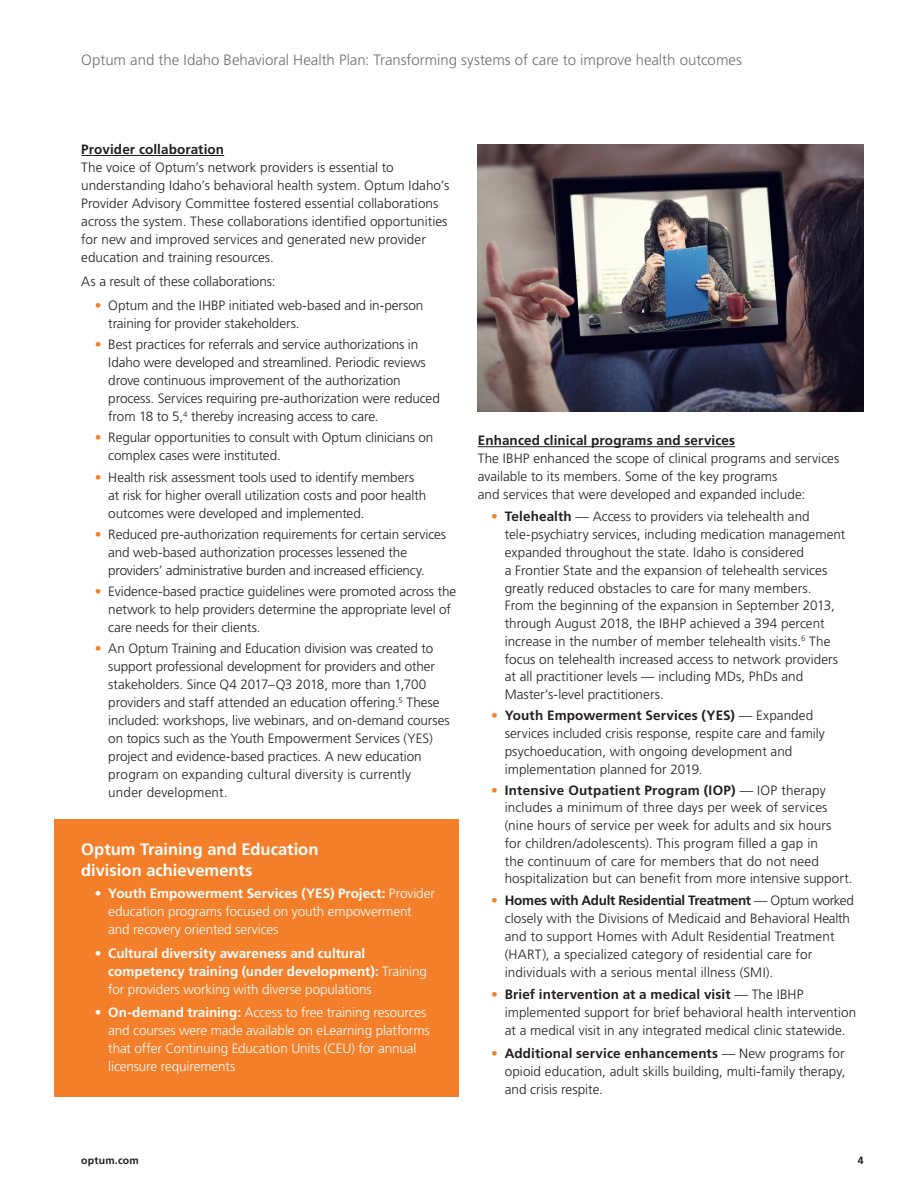
<style>
.page{position:relative;width:918px;height:1188px;background:#fff}
.page>*{position:absolute;margin:0;border:0;box-sizing:border-box;transform-origin:0 0}
.First_level_headin{font:700 16.5px/21px "Frutiger LT Std";color:#fff}
.Title__2nd_page{font:300 15px "Frutiger LT Std";letter-spacing:-.005em;color:#717074}
.Body_copy{font:300 13.5px/18px "Frutiger LT Std";color:#231f20}
.Body_copy-2{font:300 13.5px/18px "Frutiger LT Std";letter-spacing:-.01em;color:#fff}
.Body_copy-3{font:700 13.5px/18px "Frutiger LT Std";color:#fff}
.Sign-off{font:700 10.5px "Frutiger LT Std";letter-spacing:.02em;color:#231f20}
.s1{font-weight:700}
.s2{font-weight:700;color:#f48026}
.s3{font-weight:300}
</style>
<div class="page">
<div style="left:54px;top:819px;width:405px;height:277px;background:#f47f2a"></div>
<hr style="left:81px;top:155px;width:143px;height:1px;background:#231f20">
<hr style="left:478px;top:446px;width:257px;height:1px;background:#231f20">
<img style="left:478px;top:144px;width:386px;height:267px">
<p class="Title__2nd_page" style="left:81px;top:52px;width:662px">Optum and the Idaho Behavioral Health Plan: Transforming systems of care to improve health outcomes</p>
<p class="Body_copy" style="left:81px;top:141px;width:370px"><span class="s1">Provider collaboration<br></span>The voice of Optum’s network providers is essential to understanding Idaho’s behavioral health system. Optum Idaho’s Provider Advisory Committee fostered essential collaborations across the system. These collaborations identified opportunities for new and improved services and generated new provider education and training resources.</p>
<p class="Body_copy" style="left:81px;top:272px;width:196px">As a result of these collaborations:</p>
<p class="Body_copy" style="left:108px;top:297px;width:317px;text-indent:-13px"><span class="s2">•</span> Optum and the IHBP initiated web-based and in-person training for provider stakeholders.</p>
<p class="Body_copy" style="left:108px;top:336px;width:333px;text-indent:-13px"><span class="s2">•</span> Best practices for referrals and service authorizations in Idaho were developed and streamlined. Periodic reviews drove continuous improvement of the authorization process. Services requiring pre-authorization were reduced from 18 to 5,<sup>4</sup> thereby increasing access to care.</p>
<p class="Body_copy" style="left:108px;top:429px;width:327px;text-indent:-13px"><span class="s2">•</span> Regular opportunities to consult with Optum clinicians on complex cases were instituted.</p>
<p class="Body_copy" style="left:108px;top:468px;width:320px;text-indent:-13px"><span class="s2">•</span> Health risk assessment tools used to identify members at risk for higher overall utilization costs and poor health outcomes were developed and implemented.</p>
<p class="Body_copy" style="left:108px;top:526px;width:339px;text-indent:-13px"><span class="s2">•</span> Reduced pre-authorization requirements for certain services and web-based authorization processes lessened the providers’ administrative burden and increased efficiency.</p>
<p class="Body_copy" style="left:108px;top:583px;width:350px;text-indent:-13px"><span class="s2">•</span> Evidence-based practice guidelines were promoted across the network to help providers determine the appropriate level of care needs for their clients.</p>
<p class="Body_copy" style="left:108px;top:640px;width:343px;text-indent:-13px"><span class="s2">•</span> An Optum Training and Education division was created to support professional development for providers and other stakeholders. Since Q4 2017–Q3 2018, more than 1,700 providers and staff attended an education offering.<sup>5</sup> These included: workshops, live webinars, and on-demand courses on topics such as the Youth Empowerment Services (YES) project and evidence-based practices. A new education program on expanding cultural diversity is currently<br>under development.</p>
<p class="First_level_headin" style="left:81px;top:839px;width:239px">Optum Training and Education division achievements</p>
<p class="Body_copy-2" style="left:108px;top:885px;width:328px;text-indent:-13px"><span class="s1">• Youth Empowerment Services (YES) Project:</span> Provider education programs focused on youth empowerment and recovery oriented services</p>
<p class="Body_copy-3" style="left:108px;top:944px;width:320px;text-indent:-13px">• Cultural diversity awareness and cultural competency training (under development): <span class="s3">Training for providers working with diverse populations</span></p>
<p class="Body_copy-2" style="left:108px;top:1004px;width:323px;text-indent:-13px"><span class="s1">• On-demand training:</span> Access to free training resources and courses were made available on eLearning platforms that offer Continuing Education Units (CEU) for annual licensure requirements</p>
<p class="Body_copy" style="left:478px;top:432px;width:363px"><span class="s1">Enhanced clinical programs and services<br></span>The IBHP enhanced the scope of clinical programs and services available to its members. Some of the key programs<br>and services that were developed and expanded include:</p>
<p class="Body_copy" style="left:505px;top:508px;width:342px;text-indent:-13px"><span class="s2">•</span> <span class="s1">Telehealth</span> — Access to providers via telehealth and tele-psychiatry services, including medication management expanded throughout the state. Idaho is considered<br>a Frontier State and the expansion of telehealth services greatly reduced obstacles to care for many members.<br>From the beginning of the expansion in September 2013, through August 2018, the IBHP achieved a 394 percent increase in the number of member telehealth visits.<sup>6</sup> The focus on telehealth increased access to network providers at all practitioner levels — including MDs, PhDs and Master’s-level practitioners.</p>
<p class="Body_copy" style="left:505px;top:707px;width:322px;text-indent:-14px"><span class="s2">•</span> <span class="s1">Youth Empowerment Services (YES)</span> — Expanded services included crisis response, respite care and family psychoeducation, with ongoing development and implementation planned for 2019.</p>
<p class="Body_copy" style="left:505px;top:781px;width:349px;text-indent:-14px"><span class="s2">•</span> <span class="s1">Intensive Outpatient Program (IOP)</span> — IOP therapy includes a minimum of three days per week of services (nine hours of service per week for adults and six hours<br>for children/adolescents). This program filled a gap in<br>the continuum of care for members that do not need hospitalization but can benefit from more intensive support.</p>
<p class="Body_copy" style="left:505px;top:891px;width:351px;text-indent:-14px"><span class="s2">•</span> <span class="s1">Homes with Adult Residential Treatment</span> — Optum worked closely with the Divisions of Medicaid and Behavioral Health and to support Homes with Adult Residential Treatment (HART), a specialized category of residential care for individuals with a serious mental illness (SMI).</p>
<p class="Body_copy" style="left:505px;top:986px;width:353px;text-indent:-14px"><span class="s2">•</span> <span class="s1">Brief intervention at a medical visit</span> — The IBHP implemented support for brief behavioral health intervention at a medical visit in any integrated medical clinic statewide.</p>
<p class="Body_copy" style="left:505px;top:1045px;width:342px;text-align:justify;text-indent:-14px"><span class="s2">•</span> <span class="s1">Additional service enhancements</span> — New programs for opioid education, adult skills building, multi-family therapy, and crisis respite.</p>
<p class="Sign-off" style="left:81px;top:1154px;width:59px">optum.com</p>
<p class="Sign-off" style="left:858px;top:1154px;width:7px">4</p>
</div>
